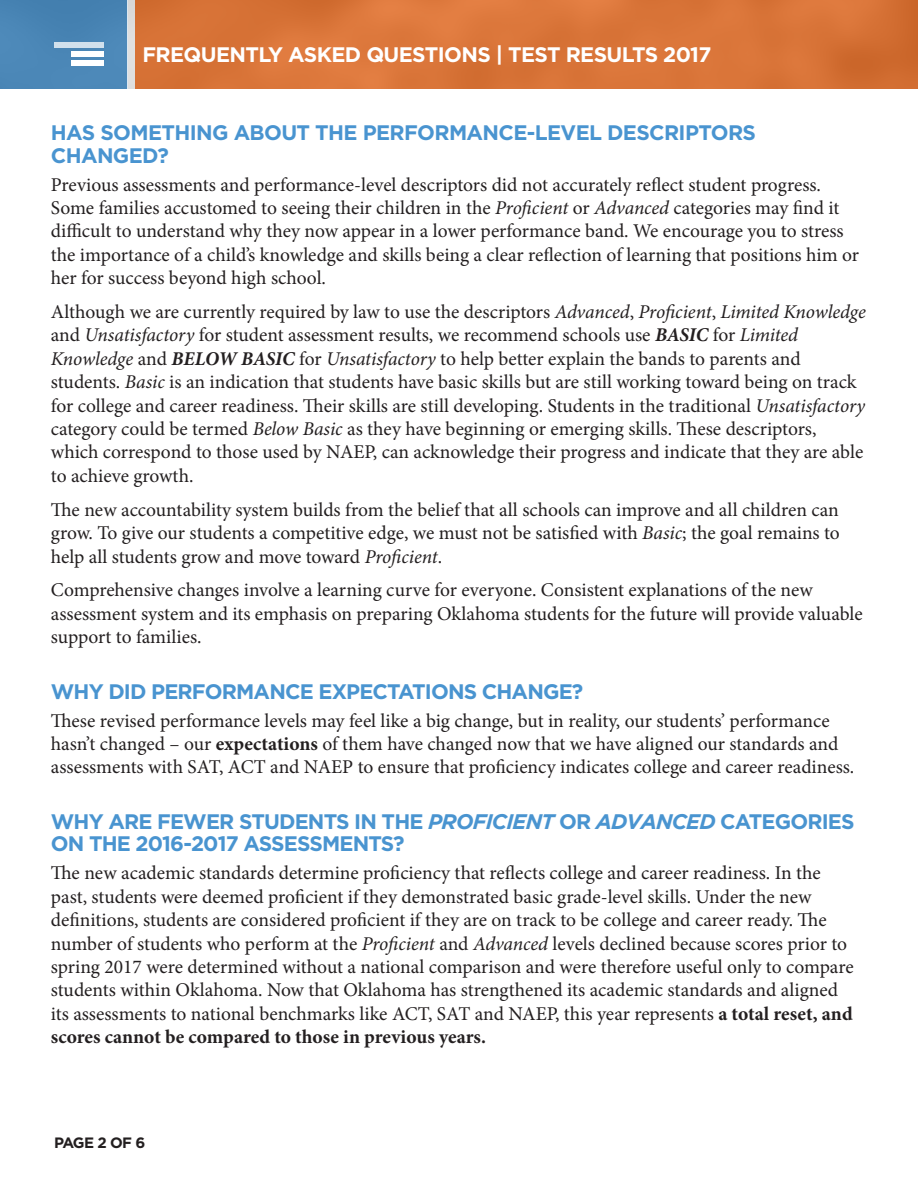
<style>
.page{position:relative;width:918px;height:1188px;background:#fff}
.page>*{position:absolute;margin:0;border:0;box-sizing:border-box;transform-origin:0 0}
.t1{font:700 21px/22.5px "Gotham";letter-spacing:-.04em;color:#4994d0}
.t2{font:700 21px "Gotham";letter-spacing:-.03em;color:#fff}
.Body{font:19.5px/23.4px "Minion Pro";letter-spacing:-.005em;color:#231f20}
.t3{font:700 15px "Gotham";letter-spacing:-.06em;color:#231f20}
.s1{font-style:italic}
.s2{font-weight:700;font-style:italic}
.s3{font-weight:700}
</style>
<div class="page">
<div style="left:135px;top:0;width:783px;height:89px;background:#d97539"></div>
<div style="left:0;top:0;width:127px;height:89px;background:#4b87b7"></div>
<div style="left:127px;top:0;width:8px;height:89px;background:#dfdfdf"></div>
<div style="left:54px;top:43px;width:50px;height:5px;background:#d1e0ec"></div>
<div style="left:71px;top:51px;width:33px;height:6px;background:#fff"></div>
<div style="left:71px;top:60px;width:33px;height:5px;background:#fff"></div>
<p class="t2" style="left:142px;top:43px;width:571px">FREQUENTLY ASKED QUESTIONS | TEST RESULTS 2017</p>
<p class="t1" style="left:51px;top:121px;width:707px">HAS SOMETHING ABOUT THE PERFORMANCE-LEVEL DESCRIPTORS<br>CHANGED?</p>
<p class="Body" style="left:51px;top:173px;width:810px">Previous assessments and performance-level descriptors did not accurately reflect student progress.<br>Some families accustomed to seeing their children in the <span class="s1">Proficient</span> or <span class="s1">Advanced</span> categories may find it difficult to understand why they now appear in a lower performance band. We encourage you to stress the importance of a child’s knowledge and skills being a clear reflection of learning that positions him or her for success beyond high school.</p>
<p class="Body" style="left:51px;top:300px;width:817px">Although we are currently required by law to use the descriptors <span class="s1">Advanced</span>, <span class="s1">Proficient</span>, <span class="s1">Limited Knowledge </span>and <span class="s1">Unsatisfactory</span> for student assessment results, we recommend schools use <span class="s2">BASIC</span> for <span class="s1">Limited Knowledge</span> and <span class="s2">BELOW BASIC</span> for <span class="s1">Unsatisfactory</span> to help better explain the bands to parents and students. <span class="s1">Basic</span> is an indication that students have basic skills but are still working toward being on track for college and career readiness. Their skills are still developing. Students in the traditional <span class="s1">Unsatisfactory </span>category could be termed <span class="s1">Below Basic</span> as they have beginning or emerging skills. These descriptors, which correspond to those used by NAEP, can acknowledge their progress and indicate that they are able to achieve growth.</p>
<p class="Body" style="left:51px;top:498px;width:791px;text-align:justify">The new accountability system builds from the belief that all schools can improve and all children can grow. To give our students a competitive edge, we must not be satisfied with <span class="s1">Basic</span>; the goal remains to help all students grow and move toward <span class="s1">Proficient</span>.</p>
<p class="Body" style="left:51px;top:579px;width:813px">Comprehensive changes involve a learning curve for everyone. Consistent explanations of the new assessment system and its emphasis on preparing Oklahoma students for the future will provide valuable support to families.</p>
<p class="t1" style="left:51px;top:680px;width:534px">WHY DID PERFORMANCE EXPECTATIONS CHANGE?</p>
<p class="Body" style="left:51px;top:709px;width:805px">These revised performance levels may feel like a big change, but in reality, our students’ performance hasn’t changed – our <span class="s3">expectations</span> of them have changed now that we have aligned our standards and assessments with SAT, ACT and NAEP to ensure that proficiency indicates college and career readiness.</p>
<p class="t1" style="left:51px;top:810px;width:805px">WHY ARE FEWER STUDENTS IN THE <span class="s1">PROFICIENT</span> OR <span class="s1">ADVANCED</span> CATEGORIES<br>ON THE 2016-2017 ASSESSMENTS?</p>
<p class="Body" style="left:51px;top:862px;width:804px">The new academic standards determine proficiency that reflects college and career readiness. In the past, students were deemed proficient if they demonstrated basic grade-level skills. Under the new definitions, students are considered proficient if they are on track to be college and career ready. The number of students who perform at the <span class="s1">Proficient</span> and <span class="s1">Advanced</span> levels declined because scores prior to spring 2017 were determined without a national comparison and were therefore useful only to compare students within Oklahoma. Now that Oklahoma has strengthened its academic standards and aligned its assessments to national benchmarks like ACT, SAT and NAEP, this year represents <span class="s3">a total reset, and scores cannot be compared to those in previous years.</span></p>
<p class="t3" style="left:54px;top:1134px;width:93px">PAGE 2 OF 6</p>
</div>
